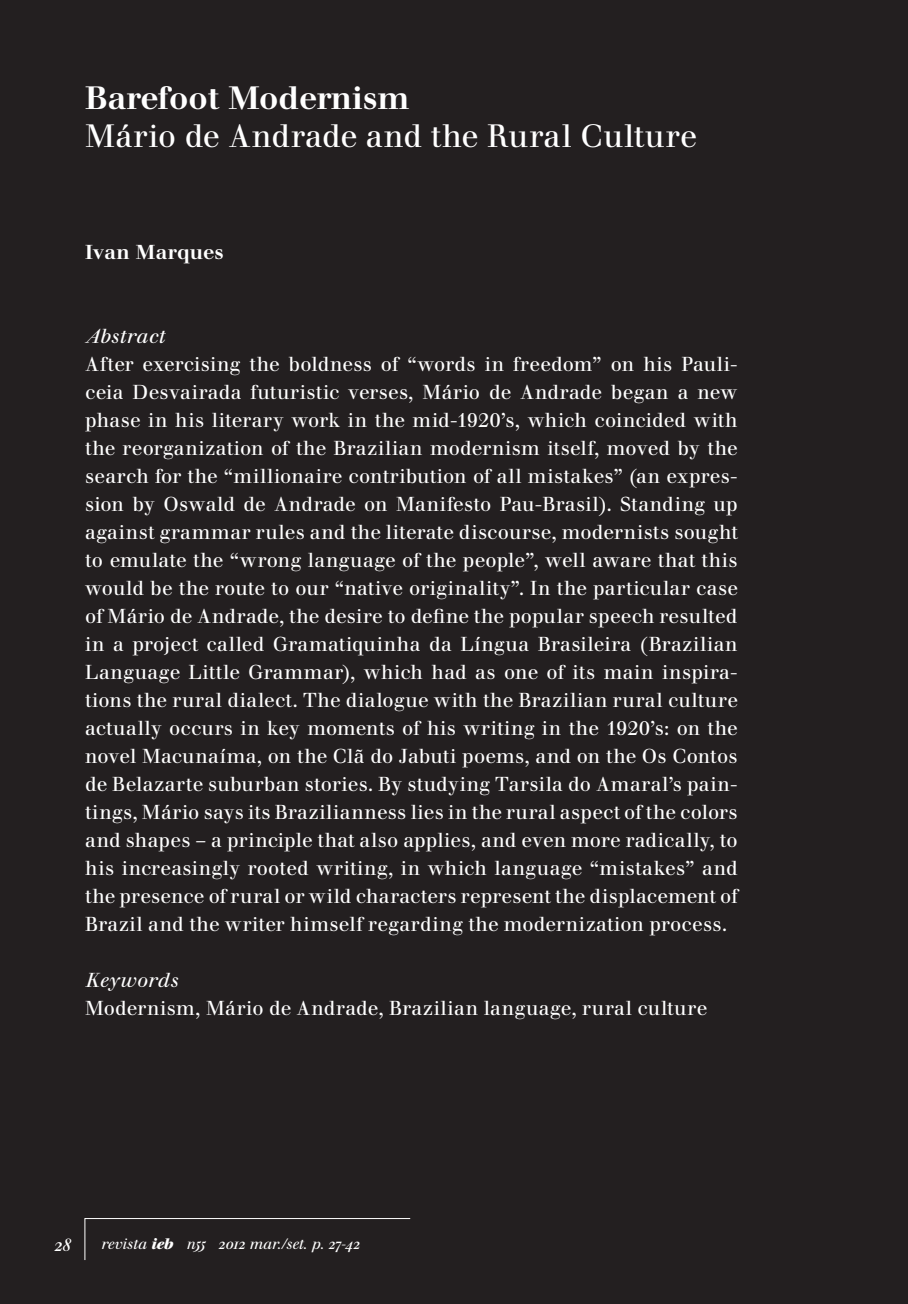
<style>
.page{position:relative;width:908px;height:1304px;background:#fff}
.page>*{position:absolute;margin:0;border:0;box-sizing:border-box;transform-origin:0 0}
.Subtítulo{font:32px "Walbaum Book BQ";letter-spacing:.005em;color:#fff}
.Abertura_de_artigo{font:500 32px "Walbaum Book BQ";color:#fff}
.Resumo___texto{font:20px/28px "Walbaum Book BQ";letter-spacing:.01em;color:#fff;text-align:justify}
.Palavra-chave___text{font:20px "Walbaum Book BQ";letter-spacing:.015em;color:#fff}
.Resumo_e_palavra-cha{font:italic 20px "Walbaum Book BQ";letter-spacing:.03em;color:#fff}
.Autor{font:500 20px "Walbaum Book BQ";letter-spacing:.02em;color:#fff}
.nº_da_página{font:italic 18px "Walbaum Book BQ";color:#fff}
.paginação{font:italic 15px "Walbaum Book BQ";color:#fff}
.s1{font-weight:700}
</style>
<div class="page">
<div style="left:0;top:0;width:907px;height:1304px;background:#231f20"></div>
<svg style="left:84px;top:1218px;width:327px;height:42px"></svg>
<p class="Abertura_de_artigo" style="left:85px;top:80px;width:325px">Barefoot Modernism</p>
<p class="Subtítulo" style="left:85px;top:118px;width:613px">Mário de Andrade and the Rural Culture</p>
<p class="Autor" style="left:85px;top:241px;width:140px">Ivan Marques</p>
<p class="Resumo_e_palavra-cha" style="left:85px;top:325px;width:81px">Abstract</p>
<p class="Resumo___texto" style="left:85px;top:350px;width:654px">After exercising the boldness of “words in freedom” on his Pauli&shy;ceia Desvairada futuristic verses, Mário de Andrade began a new phase in his literary work in the mid-1920’s, which coincided with the reorganization of the Brazilian modernism itself, moved by the search for the “millionaire contribution of all mistakes” (an expres&shy;sion by Oswald de Andrade on Manifesto Pau-Brasil). Standing up against grammar rules and the literate discourse, modernists sought to emulate the “wrong language of the people”, well aware that this would be the route to our “native originality”. In the particular case of Mário de Andrade, the desire to define the popular speech resulted in a project called Gramatiquinha da Língua Brasileira (Brazilian Language Little Grammar), which had as one of its main inspira&shy;tions the rural dialect. The dialogue with the Brazilian rural culture actually occurs in key moments of his writing in the 1920’s: on the novel Macunaíma, on the Clã do Jabuti poems, and on the Os Contos de Belazarte suburban stories. By studying Tarsila do Amaral’s pain&shy;tings, Mário says its Brazilianness lies in the rural aspect of the colors and shapes – a principle that also applies, and even more radically, to his increasingly rooted writing, in which language “mistakes” and the presence of rural or wild characters represent the displacement of Brazil and the writer himself regarding the modernization process.</p>
<p class="Resumo_e_palavra-cha" style="left:85px;top:969px;width:94px">Keywords</p>
<p class="Palavra-chave___text" style="left:85px;top:997px;width:623px">Modernism, Mário de Andrade, Brazilian language, rural culture</p>
<p class="nº_da_página" style="left:54px;top:1234px;width:18px">28</p>
<p class="paginação" style="left:101px;top:1236px;width:260px">revista <span class="s1">ieb</span> n55 2012 mar./set. p. 27-42</p>
</div>
